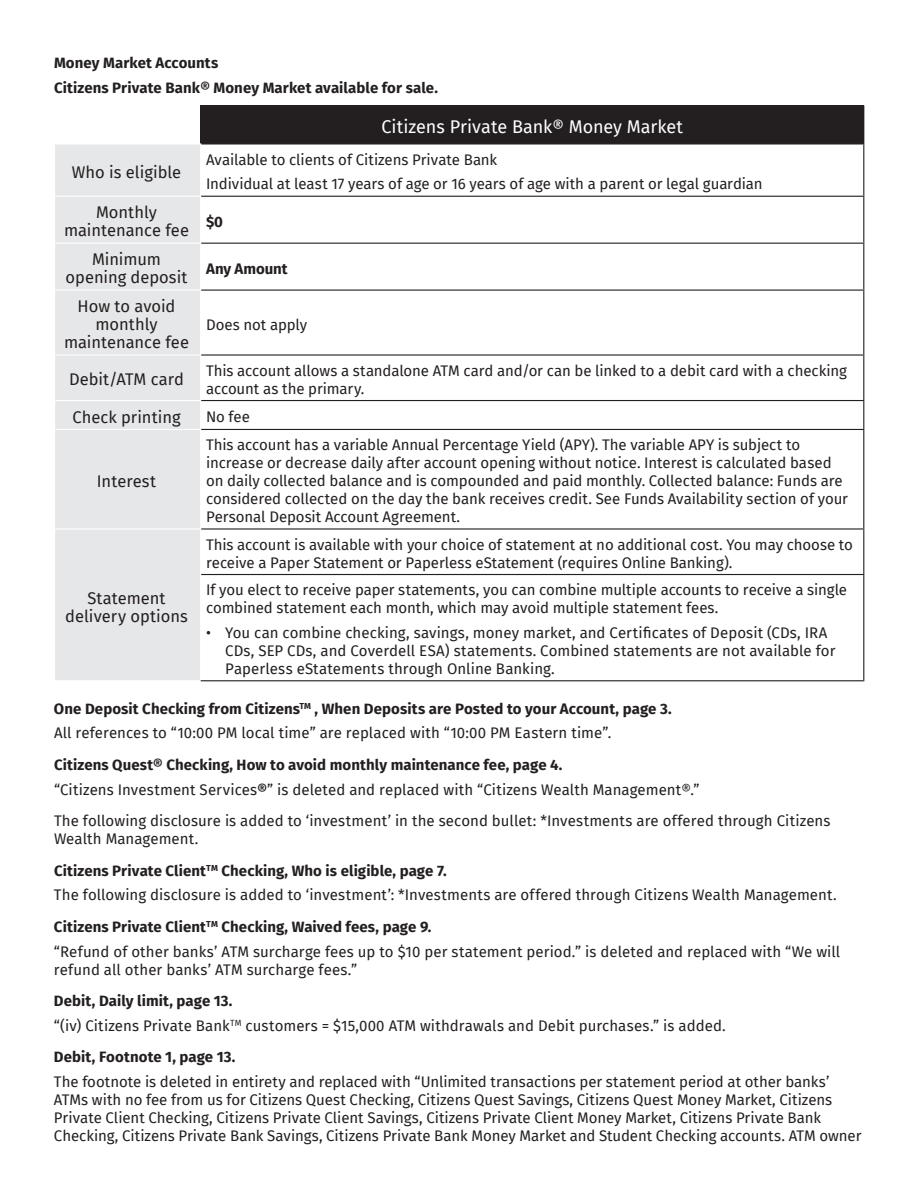
<style>
.page{position:relative;width:918px;height:1188px;background:#fff}
.page>*{position:absolute;margin:0;border:0;box-sizing:border-box;transform-origin:0 0}
.t1{font:18px "Fira Sans";color:#fff}
.t2{font:16.5px/18px "Fira Sans";color:#231f20;text-align:center}
.t3{font:15px/18px "Fira Sans";color:#231f20}
.t4{font:700 15px/24.8px "Fira Sans";letter-spacing:.005em;color:#231f20}
.s1{font-weight:400}
.s2{font-weight:700}
</style>
<div class="page">
<div style="left:201px;top:106px;width:663px;height:38px;background:#231f20"></div>
<div style="left:55px;top:145px;width:145px;height:535px;background:#e6e7e9"></div>
<svg style="left:201px;top:242px;width:662px;height:334px"></svg>
<div style="left:201px;top:290px;width:663px;height:65px;background:#fff"></div>
<hr style="left:55px;top:243px;width:145px;height:1px;background:#fff">
<hr style="left:55px;top:290px;width:145px;height:1px;background:#fff">
<hr style="left:55px;top:354px;width:145px;height:2px;background:#fff">
<hr style="left:55px;top:400px;width:145px;height:1px;background:#fff">
<hr style="left:55px;top:429px;width:145px;height:1px;background:#fff">
<hr style="left:55px;top:528px;width:145px;height:2px;background:#fff">
<hr style="left:55px;top:196px;width:145px;height:1px;background:#fff">
<hr style="left:201px;top:143px;width:663px;height:2px;background:#231f20">
<hr style="left:863px;top:145px;width:1px;height:51px;background:#231f20">
<hr style="left:201px;top:196px;width:663px;height:1px;background:#231f20">
<hr style="left:863px;top:197px;width:1px;height:46px;background:#231f20">
<hr style="left:201px;top:243px;width:663px;height:1px;background:#231f20">
<hr style="left:863px;top:244px;width:1px;height:46px;background:#231f20">
<hr style="left:201px;top:290px;width:663px;height:1px;background:#231f20">
<hr style="left:863px;top:291px;width:1px;height:63px;background:#231f20">
<hr style="left:201px;top:354px;width:663px;height:2px;background:#231f20">
<hr style="left:863px;top:356px;width:1px;height:44px;background:#231f20">
<hr style="left:201px;top:400px;width:663px;height:1px;background:#231f20">
<svg style="left:863px;top:401px;width:1px;height:28px"></svg>
<hr style="left:201px;top:429px;width:663px;height:1px;background:#231f20">
<hr style="left:863px;top:430px;width:1px;height:98px;background:#231f20">
<hr style="left:201px;top:528px;width:663px;height:2px;background:#231f20">
<hr style="left:863px;top:530px;width:1px;height:44px;background:#231f20">
<hr style="left:201px;top:574px;width:663px;height:1px;background:#231f20">
<hr style="left:863px;top:575px;width:1px;height:105px;background:#231f20">
<hr style="left:201px;top:680px;width:663px;height:1px;background:#231f20">
<p class="t4" style="left:54px;top:49px;width:385px">Money Market Accounts<br>Citizens Private Bank® Money Market available for sale.</p>
<p class="t1" style="left:382px;top:113px;width:303px">Citizens Private Bank® Money Market</p>
<p class="t2" style="left:72px;top:163px;width:111px">Who is eligible</p>
<p class="t3" style="left:206px;top:147px;width:558px;line-height:24.8px">Available to clients of Citizens Private Bank<br>Individual at least 17 years of age or 16 years of age with a parent or legal guardian</p>
<p class="t2" style="left:64px;top:203px;width:127px">Monthly maintenance fee</p>
<p class="t4" style="left:206px;top:208px;width:18px">$0</p>
<p class="t2" style="left:66px;top:250px;width:123px">Minimum opening deposit</p>
<p class="t4" style="left:206px;top:255px;width:83px">Any Amount</p>
<p class="t2" style="left:64px;top:297px;width:127px">How to avoid monthly maintenance fee</p>
<p class="t3" style="left:206px;top:315px;width:103px">Does not apply</p>
<p class="t2" style="left:69px;top:370px;width:117px">Debit/ATM card</p>
<p class="t3" style="left:206px;top:361px;width:642px">This account allows a standalone ATM card and/or can be linked to a debit card with a checking account as the primary.</p>
<p class="t2" style="left:72px;top:408px;width:110px">Check printing</p>
<p class="t3" style="left:206px;top:407px;width:45px">No fee</p>
<p class="t2" style="left:97px;top:472px;width:61px">Interest</p>
<p class="t3" style="left:206px;top:436px;width:643px">This account has a variable Annual Percentage Yield (APY). The variable APY is subject to increase or decrease daily after account opening without notice. Interest is calculated based on daily collected balance and is compounded and paid monthly. Collected balance: Funds are considered collected on the day the bank receives credit. See Funds Availability section of your Personal Deposit Account Agreement.</p>
<p class="t3" style="left:206px;top:535px;width:648px">This account is available with your choice of statement at no additional cost. You may choose to receive a Paper Statement or Paperless eStatement (requires Online Banking).</p>
<p class="t3" style="left:206px;top:581px;width:643px">If you elect to receive paper statements, you can combine multiple accounts to receive a single combined statement each month, which may avoid multiple statement fees.</p>
<p class="t3" style="left:225px;top:623px;width:612px;text-indent:-19px">• You can combine checking, savings, money market, and Certificates of Deposit (CDs, IRA<br>CDs, SEP CDs, and Coverdell ESA) statements. Combined statements are not available for<br>Paperless eStatements through Online Banking.</p>
<p class="t4" style="left:54px;top:695px;width:619px">One Deposit Checking from Citizens<sup>TM</sup> , When Deposits are Posted to your Account, page 3.<br><span class="s1">All references to “10:00 PM local time” are replaced with “10:00 PM Eastern time”.</span></p>
<p class="t3" style="left:54px;top:752px;width:647px;line-height:24.8px"><span class="s2">Citizens Quest® Checking, How to avoid monthly maintenance fee, page 4.<br></span>“Citizens Investment Services<span class="s2">®</span>” is deleted and replaced with “Citizens Wealth Management®.”</p>
<p class="t3" style="left:54px;top:811px;width:778px">The following disclosure is added to ‘investment’ in the second bullet: *Investments are offered through Citizens<br>Wealth Management.</p>
<p class="t3" style="left:54px;top:858px;width:784px;line-height:24.8px"><span class="s2">Citizens Private Client</span><sup>TM</sup> <span class="s2">Checking, Who is eligible, page 7.<br></span>The following disclosure is added to ‘investment’: *Investments are offered through Citizens Wealth Management.</p>
<p class="t3" style="left:54px;top:914px;width:788px;line-height:24.8px"><span class="s2">Citizens Private Client</span><sup>TM</sup> <span class="s2">Checking, Waived fees, page 9.<br></span>“Refund of other banks’ ATM surcharge fees up to $10 per statement period.” is deleted and replaced with “We will</p>
<p class="t3" style="left:54px;top:960px;width:305px">refund all other banks’ ATM surcharge fees.”</p>
<p class="t3" style="left:54px;top:988px;width:673px;line-height:24.8px"><span class="s2">Debit, Daily limit, page 13.<br></span>“(iv) Citizens Private Bank<sup>TM</sup> customers = $15,000 ATM withdrawals and Debit purchases.” is added.</p>
<p class="t4" style="left:54px;top:1044px;width:183px">Debit, Footnote 1, page 13.</p>
<p class="t3" style="left:54px;top:1072px;width:809px">The footnote is deleted in entirety and replaced with “Unlimited transactions per statement period at other banks’ ATMs with no fee from us for Citizens Quest Checking, Citizens Quest Savings, Citizens Quest Money Market, Citizens Private Client Checking, Citizens Private Client Savings, Citizens Private Client Money Market, Citizens Private Bank Checking, Citizens Private Bank Savings, Citizens Private Bank Money Market and Student Checking accounts. ATM owner</p>
<p class="t2" style="left:65px;top:588px;width:124px">Statement delivery options</p>
</div>
